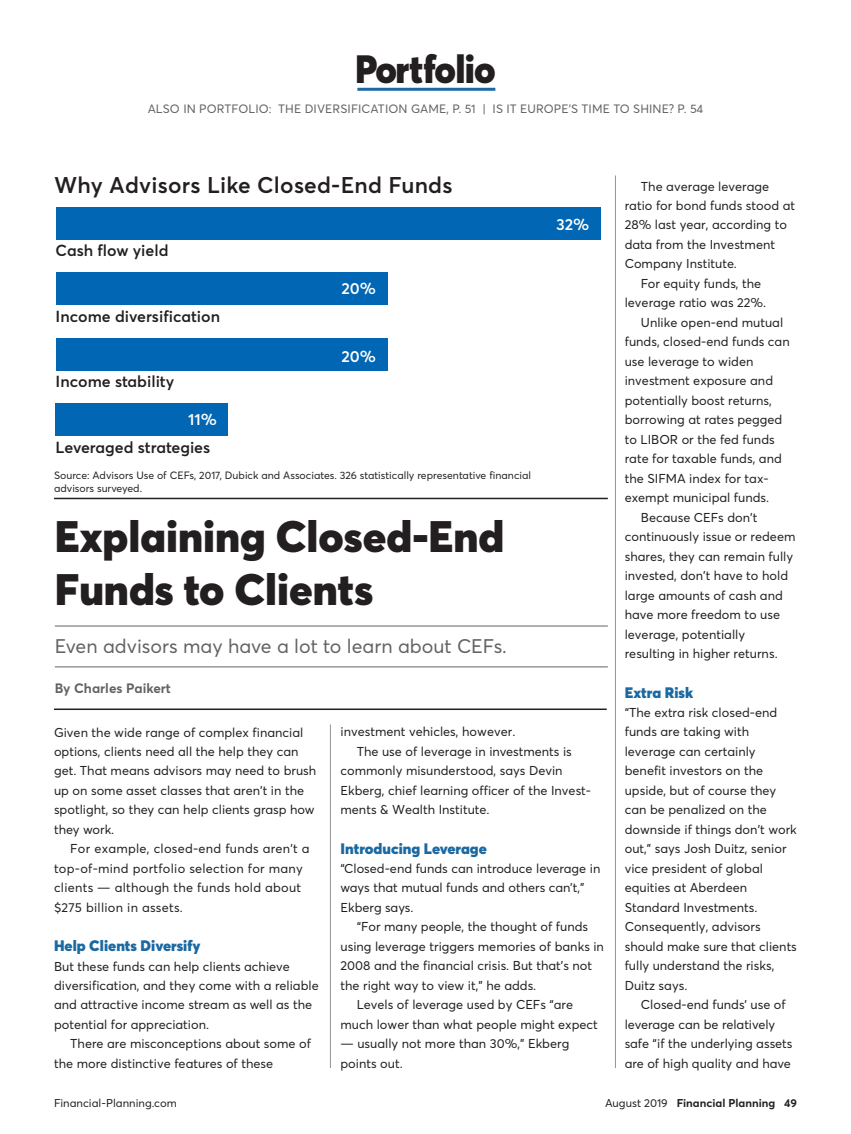
<style>
.page{position:relative;width:851px;height:1134px;background:#fff}
.page>*{position:absolute;margin:0;border:0;box-sizing:border-box;transform-origin:0 0}
.t1{font:900 43.5px/52.2px "Averta";color:#231f20}
.t2{font:900 39px "Averta";letter-spacing:-.02em;color:#231f20;scale:.95 1}
.t3{font:600 22.5px "Averta";letter-spacing:.01em;color:#231f20}
.t4{font:19.5px "Averta";color:#636366}
.t5{font:600 15.9px/28.2px "Averta";color:#231f20}
.t6{font:600 15.9px "Averta";color:#fff}
.t7{font:900 15px "Averta";color:#1b69a2}
.t8{font:700 13.5px "Averta";color:#636366}
.t9{font:12.75px/19.5px "Averta";color:#231f20}
.t10{font:12.75px "Averta";letter-spacing:.02em;color:#231f20}
.t11{font:12px "Averta";letter-spacing:.01em;color:#636366}
.t12{font:700 11.25px "Averta";color:#231f20}
.t13{font:11.25px "Averta";color:#231f20}
.t14{font:10.5px/12.6px "Averta";color:#231f20}
.s1{color:#fff}
.s2{font-weight:400}
</style>
<div class="page">
<hr style="left:357px;top:88px;width:138px;height:3px;background:#1b69a2">
<div style="left:56px;top:207px;width:544px;height:32px;background:#0166b3"></div>
<div style="left:56px;top:273px;width:331px;height:32px;background:#0166b3"></div>
<div style="left:56px;top:338px;width:331px;height:32px;background:#0166b3"></div>
<div style="left:56px;top:404px;width:172px;height:32px;background:#0166b3"></div>
<hr style="left:54px;top:498px;width:554px;height:1px;background:#231f20">
<hr style="left:330px;top:724px;width:1px;height:344px;background:#939598">
<hr style="left:615px;top:176px;width:1px;height:892px;background:#939598">
<hr style="left:55px;top:626px;width:553px;height:1px;background:#636366">
<hr style="left:55px;top:667px;width:553px;height:1px;background:#636366">
<hr style="left:54px;top:709px;width:552px;height:1px;background:#231f20">
<p class="t2" style="left:355px;top:44px;width:150px">Portfolio</p>
<p class="t11" style="left:148px;top:101px;width:557px">ALSO IN PORTFOLIO: THE DIVERSIFICATION GAME, P. 51 | IS IT EUROPE’S TIME TO SHINE? P. 54</p>
<p class="t3" style="left:54px;top:171px;width:400px">Why Advisors Like Closed-End Funds</p>
<p class="t5" style="left:56px;top:237px;width:114px">Cash flow yield</p>
<p class="t5" style="left:56px;top:302px;width:166px">Income diversification</p>
<p class="t5" style="left:56px;top:368px;width:120px">Income stability</p>
<p class="t5" style="left:56px;top:405px;width:163px;text-indent:132px"><span class="s1">11%<br></span>Leveraged strategies</p>
<p class="t6" style="left:341px;top:279px;width:36px">20%</p>
<p class="t6" style="left:341px;top:346px;width:36px">20%</p>
<p class="t14" style="left:54px;top:469px;width:478px">Source: Advisors Use of CEFs, 2017, Dubick and Associates. 326 statistically representative financial advisors surveyed.</p>
<p class="t1" style="left:55px;top:510px;width:451px">Explaining Closed-End<br>Funds to Clients</p>
<p class="t4" style="left:55px;top:634px;width:453px">Even advisors may have a lot to learn about CEFs.</p>
<p class="t8" style="left:55px;top:680px;width:118px">By Charles Paikert</p>
<p class="t6" style="left:556px;top:215px;width:35px">32%</p>
<p class="t9" style="left:54px;top:722px;width:251px">Given the wide range of complex financial</p>
<p class="t9" style="left:54px;top:742px;width:246px">options, clients need all the help they can</p>
<p class="t9" style="left:54px;top:761px;width:264px">get. That means advisors may need to brush</p>
<p class="t9" style="left:54px;top:781px;width:251px">up on some asset classes that aren’t in the</p>
<p class="t9" style="left:54px;top:800px;width:262px">spotlight, so they can help clients grasp how</p>
<p class="t9" style="left:54px;top:820px;width:62px">they work.</p>
<p class="t10" style="left:70px;top:841px;width:241px">For example, closed-end funds aren’t a</p>
<p class="t10" style="left:54px;top:860px;width:250px">top-of-mind portfolio selection for many</p>
<p class="t10" style="left:54px;top:880px;width:249px">clients — although the funds hold about</p>
<p class="t10" style="left:54px;top:899px;width:130px">$275 billion in assets.</p>
<p class="t7" style="left:54px;top:936px;width:148px">Help Clients Diversify</p>
<p class="t9" style="left:54px;top:956px;width:237px">But these funds can help clients achieve</p>
<p class="t9" style="left:54px;top:976px;width:266px">diversification, and they come with a reliable</p>
<p class="t9" style="left:54px;top:995px;width:260px">and attractive income stream as well as the</p>
<p class="t9" style="left:54px;top:1015px;width:157px">potential for appreciation.</p>
<p class="t9" style="left:70px;top:1034px;width:242px">There are misconceptions about some of</p>
<p class="t9" style="left:54px;top:1054px;width:221px">the more distinctive features of these</p>
<p class="t9" style="left:340px;top:722px;width:176px">investment vehicles, however.</p>
<p class="t9" style="left:357px;top:742px;width:217px">The use of leverage in investments is</p>
<p class="t9" style="left:340px;top:761px;width:224px">commonly misunderstood, says Devin</p>
<p class="t9" style="left:340px;top:781px;width:252px">Ekberg, chief learning officer of the Invest-</p>
<p class="t9" style="left:340px;top:800px;width:151px">ments &amp; Wealth Institute.</p>
<p class="t7" style="left:340px;top:838px;width:148px">Introducing Leverage</p>
<p class="t9" style="left:340px;top:859px;width:261px">“Closed-end funds can introduce leverage in</p>
<p class="t9" style="left:340px;top:878px;width:245px">ways that mutual funds and others can’t,”</p>
<p class="t9" style="left:340px;top:898px;width:74px">Ekberg says.</p>
<p class="t9" style="left:357px;top:917px;width:233px">“For many people, the thought of funds</p>
<p class="t9" style="left:340px;top:937px;width:265px">using leverage triggers memories of banks in</p>
<p class="t9" style="left:340px;top:956px;width:253px">2008 and the financial crisis. But that’s not</p>
<p class="t9" style="left:340px;top:976px;width:197px">the right way to view it,” he adds.</p>
<p class="t9" style="left:357px;top:995px;width:218px">Levels of leverage used by CEFs “are</p>
<p class="t9" style="left:340px;top:1015px;width:259px">much lower than what people might expect</p>
<p class="t9" style="left:340px;top:1034px;width:230px">— usually not more than 30%,” Ekberg points out.</p>
<p class="t9" style="left:641px;top:176px;width:130px">The average leverage</p>
<p class="t9" style="left:624px;top:196px;width:172px">ratio for bond funds stood at</p>
<p class="t9" style="left:624px;top:215px;width:164px">28% last year, according to</p>
<p class="t9" style="left:624px;top:235px;width:152px">data from the Investment</p>
<p class="t9" style="left:624px;top:254px;width:114px">Company Institute.</p>
<p class="t9" style="left:641px;top:274px;width:122px">For equity funds, the</p>
<p class="t9" style="left:624px;top:293px;width:143px">leverage ratio was 22%.</p>
<p class="t9" style="left:641px;top:313px;width:144px">Unlike open-end mutual</p>
<p class="t9" style="left:624px;top:332px;width:166px">funds, closed-end funds can</p>
<p class="t9" style="left:624px;top:352px;width:130px">use leverage to widen</p>
<p class="t9" style="left:624px;top:371px;width:150px">investment exposure and</p>
<p class="t9" style="left:624px;top:391px;width:149px">potentially boost returns,</p>
<p class="t9" style="left:624px;top:410px;width:159px">borrowing at rates pegged</p>
<p class="t9" style="left:624px;top:430px;width:151px">to LIBOR or the fed funds</p>
<p class="t9" style="left:624px;top:449px;width:159px">rate for taxable funds, and</p>
<p class="t9" style="left:624px;top:469px;width:145px">the SIFMA index for tax-</p>
<p class="t9" style="left:624px;top:488px;width:146px">exempt municipal funds.</p>
<p class="t9" style="left:641px;top:508px;width:118px">Because CEFs don’t</p>
<p class="t9" style="left:624px;top:527px;width:172px">continuously issue or redeem</p>
<p class="t9" style="left:624px;top:547px;width:170px">shares, they can remain fully</p>
<p class="t9" style="left:624px;top:566px;width:165px">invested, don’t have to hold</p>
<p class="t9" style="left:624px;top:586px;width:160px">large amounts of cash and</p>
<p class="t9" style="left:624px;top:605px;width:157px">have more freedom to use</p>
<p class="t9" style="left:624px;top:625px;width:122px">leverage, potentially</p>
<p class="t9" style="left:624px;top:644px;width:154px">resulting in higher returns.</p>
<p class="t7" style="left:624px;top:682px;width:70px">Extra Risk</p>
<p class="t9" style="left:624px;top:703px;width:154px">“The extra risk closed-end</p>
<p class="t9" style="left:624px;top:722px;width:126px">funds are taking with</p>
<p class="t9" style="left:624px;top:742px;width:132px">leverage can certainly</p>
<p class="t9" style="left:624px;top:761px;width:140px">benefit investors on the</p>
<p class="t9" style="left:624px;top:781px;width:153px">upside, but of course they</p>
<p class="t9" style="left:624px;top:800px;width:144px">can be penalized on the</p>
<p class="t9" style="left:624px;top:820px;width:174px">downside if things don’t work</p>
<p class="t9" style="left:624px;top:839px;width:163px">out,” says Josh Duitz, senior</p>
<p class="t9" style="left:624px;top:859px;width:140px">vice president of global</p>
<p class="t9" style="left:624px;top:878px;width:124px">equities at Aberdeen</p>
<p class="t9" style="left:624px;top:898px;width:134px">Standard Investments.</p>
<p class="t9" style="left:624px;top:917px;width:137px">Consequently, advisors</p>
<p class="t9" style="left:624px;top:937px;width:174px">should make sure that clients</p>
<p class="t9" style="left:624px;top:956px;width:151px">fully understand the risks,</p>
<p class="t9" style="left:624px;top:976px;width:64px">Duitz says.</p>
<p class="t9" style="left:641px;top:995px;width:146px">Closed-end funds’ use of</p>
<p class="t9" style="left:624px;top:1015px;width:152px">leverage can be relatively</p>
<p class="t9" style="left:624px;top:1034px;width:169px">safe “if the underlying assets</p>
<p class="t9" style="left:624px;top:1054px;width:168px">are of high quality and have</p>
<p class="t13" style="left:54px;top:1096px;width:124px">Financial-Planning.com</p>
<p class="t12" style="left:605px;top:1096px;width:193px"><span class="s2">August 2019</span> Financial Planning 49</p>
</div>
